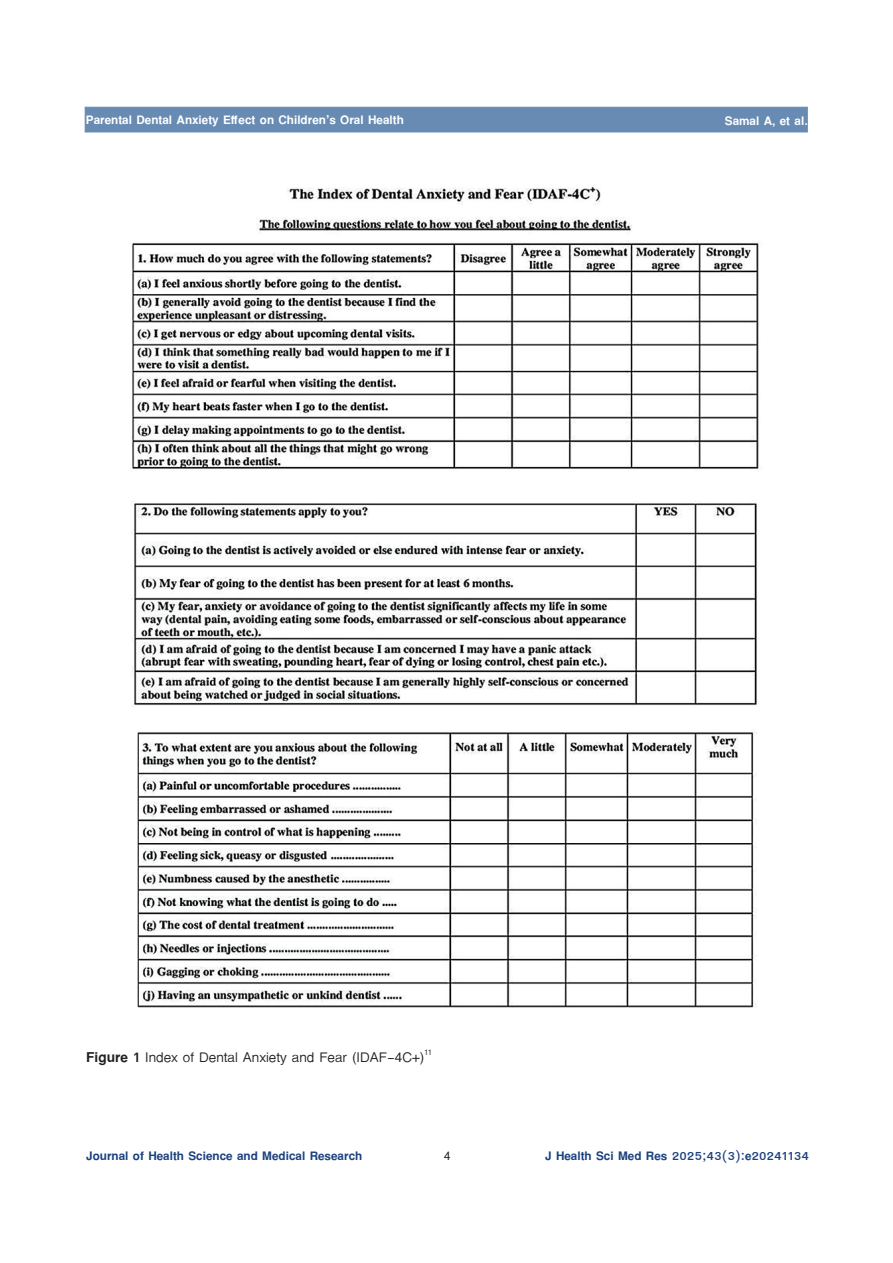
<style>
.page{position:relative;width:893px;height:1263px;background:#fff}
.page>*{position:absolute;margin:0;border:0;box-sizing:border-box;transform-origin:0 0}
.t1{font:21px "TF Lanna";color:#231f20}
.t2{font:700 18px "TF Lanna";color:#1b417f}
.t3{font:700 18px "TF Lanna";color:#fff}
.t4{font:700 18px "Cordia UPC";color:#231f20}
.s1{font-weight:700}
</style>
<div class="page">
<div style="left:85px;top:107px;width:723px;height:25px;background:#678bb3"></div>
<img style="left:131px;top:186px;width:630px;height:822px">
<p class="t3" style="left:86px;top:109px;width:319px">Parental Dental Anxiety Effect on Children’s Oral Health</p>
<p class="t3" style="left:725px;top:109px;width:84px">Samal A, et al.</p>
<p class="t1" style="left:86px;top:1044px;width:347px"><span class="s1">Figure 1</span> Index of Dental Anxiety and Fear (IDAF-4C+)<sup>11</sup></p>
<p class="t2" style="left:86px;top:1145px;width:277px">Journal of Health Science and Medical Research</p>
<p class="t4" style="left:444px;top:1145px;width:8px">4</p>
<p class="t2" style="left:545px;top:1145px;width:266px">J Health Sci Med Res 2025;43(3):e20241134</p>
</div>
